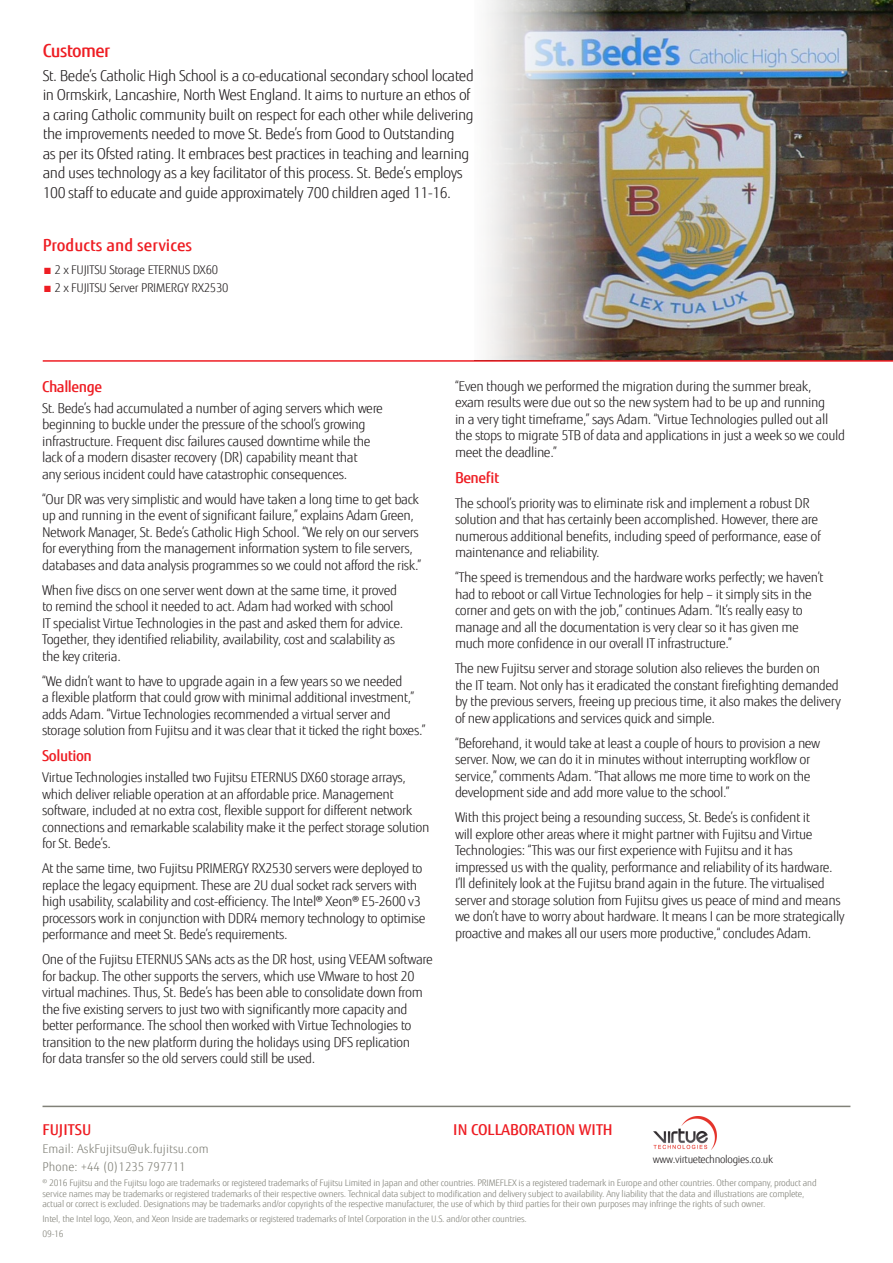
<style>
.page{position:relative;width:893px;height:1263px;background:#fff}
.page>*{position:absolute;margin:0;border:0;box-sizing:border-box;transform-origin:0 0}
.t1{font:500 18px "Fujitsu Sans";letter-spacing:-.03em;color:#ee1d23}
.Bullet{font:500 16.5px "Fujitsu Sans";color:#ee1d23}
.t2{font:300 15px/19.5px "Fujitsu Sans";letter-spacing:-.03em;color:#231f20}
.intro{font:500 15px "Fujitsu Sans";color:#ee1d23}
.intro-2{font:500 15px "Fujitsu Sans";letter-spacing:-.03em;color:#ee1d23}
.t3{font:300 13.5px/16.5px "Fujitsu Sans";letter-spacing:-.03em;color:#231f20}
.Bullet-2{font:300 12px "Fujitsu Sans";letter-spacing:-.02em;color:#231f20}
.intro-3{font:300 12px "Fujitsu Sans";letter-spacing:.005em;color:#818178}
.t4{font:300 10.5px "Fujitsu Sans";letter-spacing:-.03em;color:#231f20}
.intro-4{font:300 9px/10.5px "Fujitsu Sans";letter-spacing:-.02em;color:#818178}
.s1{color:#ee1d23}
</style>
<div class="page">
<img style="left:627px;top:0;width:266px;height:360px">
<img style="left:487px;top:0;width:140px;height:360px">
<hr style="left:43px;top:360px;width:850px;height:2px;background:#ee1d23">
<hr style="left:43px;top:1106px;width:807px;height:1px;background:#818178">
<img style="left:653px;top:1116px;width:64px;height:33px">
<p class="t1" style="left:43px;top:39px;width:69px">Customer</p>
<p class="t2" style="left:43px;top:66px;width:433px">St. Bede’s Catholic High School is a co-educational secondary school located in Ormskirk, Lancashire, North West England. It aims to nurture an ethos of a caring Catholic community built on respect for each other while delivering the improvements needed to move St. Bede’s from Good to Outstanding<br>as per its Ofsted rating. It embraces best practices in teaching and learning and uses technology as a key facilitator of this process. St. Bede’s employs 100 staff to educate and guide approximately 700 children aged 11-16.</p>
<p class="Bullet" style="left:43px;top:235px;width:151px">Products and services</p>
<p class="Bullet-2" style="left:43px;top:262px;width:177px"><span class="s1">■</span> 2 x FUJITSU Storage ETERNUS DX60</p>
<p class="Bullet-2" style="left:43px;top:280px;width:187px"><span class="s1">■</span> 2 x FUJITSU Server PRIMERGY RX2530</p>
<p class="intro-2" style="left:42px;top:377px;width:62px">Challenge</p>
<p class="t3" style="left:42px;top:400px;width:342px">St. Bede’s had accumulated a number of aging servers which were beginning to buckle under the pressure of the school’s growing infrastructure. Frequent disc failures caused downtime while the lack of a modern disaster recovery (DR) capability meant that<br>any serious incident could have catastrophic consequences.</p>
<p class="t3" style="left:42px;top:491px;width:381px">“Our DR was very simplistic and would have taken a long time to get back up and running in the event of significant failure,” explains Adam Green, Network Manager, St. Bede’s Catholic High School. “We rely on our servers for everything from the management information system to file servers, databases and data analysis programmes so we could not afford the risk.”</p>
<p class="t3" style="left:42px;top:582px;width:363px">When five discs on one server went down at the same time, it proved to remind the school it needed to act. Adam had worked with school IT specialist Virtue Technologies in the past and asked them for advice.<br>Together, they identified reliability, availability, cost and scalability as the key criteria.</p>
<p class="t3" style="left:42px;top:673px;width:385px">“We didn’t want to have to upgrade again in a few years so we needed<br>a flexible platform that could grow with minimal additional investment,” adds Adam. “Virtue Technologies recommended a virtual server and storage solution from Fujitsu and it was clear that it ticked the right boxes.”</p>
<p class="intro-2" style="left:42px;top:747px;width:51px">Solution</p>
<p class="t3" style="left:42px;top:769px;width:389px">Virtue Technologies installed two Fujitsu ETERNUS DX60 storage arrays, which deliver reliable operation at an affordable price. Management software, included at no extra cost, flexible support for different network connections and remarkable scalability make it the perfect storage solution for St. Bede’s.</p>
<p class="t3" style="left:42px;top:860px;width:385px">At the same time, two Fujitsu PRIMERGY RX2530 servers were deployed to replace the legacy equipment. These are 2U dual socket rack servers with high usability, scalability and cost-efficiency. The Intel® Xeon® E5-2600 v3 processors work in conjunction with DDR4 memory technology to optimise performance and meet St. Bede’s requirements.</p>
<p class="t3" style="left:42px;top:951px;width:392px">One of the Fujitsu ETERNUS SANs acts as the DR host, using VEEAM software for backup. The other supports the servers, which use VMware to host 20 virtual machines. Thus, St. Bede’s has been able to consolidate down from the five existing servers to just two with significantly more capacity and better performance. The school then worked with Virtue Technologies to transition to the new platform during the holidays using DFS replication<br>for data transfer so the old servers could still be used.</p>
<p class="t3" style="left:455px;top:378px;width:392px">“Even though we performed the migration during the summer break,<br>exam results were due out so the new system had to be up and running<br>in a very tight timeframe,” says Adam. “Virtue Technologies pulled out all the stops to migrate 5TB of data and applications in just a week so we could meet the deadline.”</p>
<p class="intro-2" style="left:455px;top:468px;width:46px">Benefit</p>
<p class="t3" style="left:455px;top:495px;width:367px">The school’s priority was to eliminate risk and implement a robust DR solution and that has certainly been accomplished. However, there are numerous additional benefits, including speed of performance, ease of maintenance and reliability.</p>
<p class="t3" style="left:455px;top:569px;width:370px">“The speed is tremendous and the hardware works perfectly; we haven’t had to reboot or call Virtue Technologies for help – it simply sits in the corner and gets on with the job,” continues Adam. “It’s really easy to manage and all the documentation is very clear so it has given me much more confidence in our overall IT infrastructure.”</p>
<p class="t3" style="left:455px;top:660px;width:387px">The new Fujitsu server and storage solution also relieves the burden on the IT team. Not only has it eradicated the constant firefighting demanded by the previous servers, freeing up precious time, it also makes the delivery of new applications and services quick and simple.</p>
<p class="t3" style="left:455px;top:735px;width:367px">“Beforehand, it would take at least a couple of hours to provision a new server. Now, we can do it in minutes without interrupting workflow or service,” comments Adam. “That allows me more time to work on the development side and add more value to the school.”</p>
<p class="t3" style="left:455px;top:809px;width:391px">With this project being a resounding success, St. Bede’s is confident it<br>will explore other areas where it might partner with Fujitsu and Virtue Technologies: “This was our first experience with Fujitsu and it has impressed us with the quality, performance and reliability of its hardware.<br>I’ll definitely look at the Fujitsu brand again in the future. The virtualised server and storage solution from Fujitsu gives us peace of mind and means we don’t have to worry about hardware. It means I can be more strategically proactive and makes all our users more productive,“ concludes Adam.</p>
<p class="intro" style="left:43px;top:1120px;width:50px">FUJITSU</p>
<p class="intro-3" style="left:43px;top:1142px;width:168px">Email: AskFujitsu@uk.fujitsu.com</p>
<p class="intro-3" style="left:43px;top:1160px;width:145px">Phone: +44 (0)1235 797711</p>
<p class="intro" style="left:453px;top:1120px;width:161px">IN COLLABORATION WITH</p>
<p class="t4" style="left:653px;top:1153px;width:122px">www.virtuetechnologies.co.uk</p>
<p class="intro-4" style="left:43px;top:1178px;width:776px">© 2016 Fujitsu and the Fujitsu logo are trademarks or registered trademarks of Fujitsu Limited in Japan and other countries. PRIMEFLEX is a registered trademark in Europe and other countries. Other company, product and service names may be trademarks or registered trademarks of their respective owners. Technical data subject to modification and delivery subject to availability. Any liability that the data and illustrations are complete, actual or correct is excluded. Designations may be trademarks and/or copyrights of the respective manufacturer, the use of which by third parties for their own purposes may infringe the rights of such owner.</p>
<p class="intro-4" style="left:43px;top:1213px;width:486px">Intel, the Intel logo, Xeon, and Xeon Inside are trademarks or registered trademarks of Intel Corporation in the U.S. and/or other countries.</p>
<p class="intro-4" style="left:43px;top:1228px;width:23px">09-16</p>
</div>
